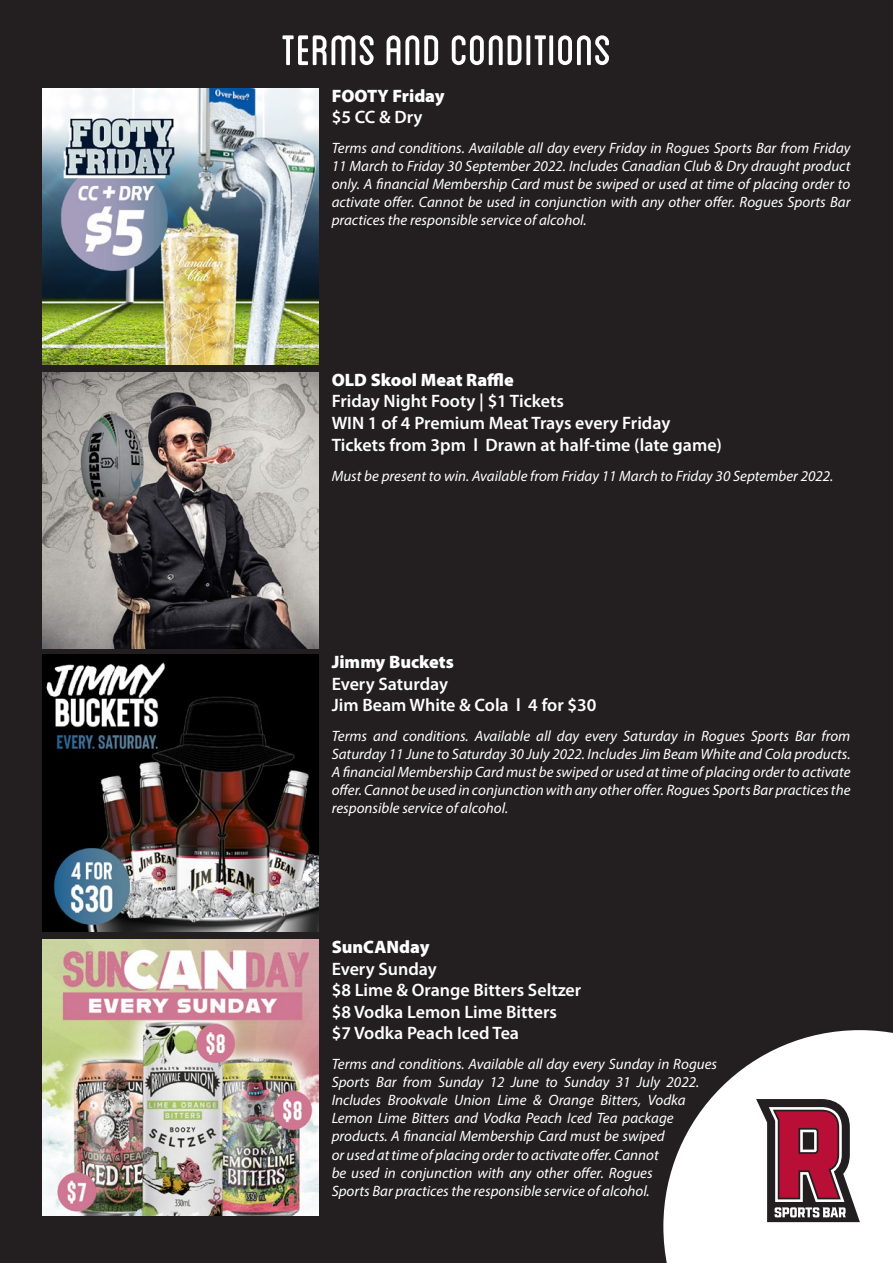
<style>
.page{position:relative;width:893px;height:1263px;background:#231f20}
.page>*{position:absolute;margin:0;border:0;box-sizing:border-box;transform-origin:0 0}
.t1{font:60px "Blanch Caps";color:#fff}
.t2{font:600 18px "Myriad Pro";color:#fff}
.t3{font:900 18px "Myriad Pro";color:#fff}
.t4{font:italic 15px/18px "Myriad Pro";color:#fff;text-align:justify}
</style>
<div class="page">
<svg style="left:663px;top:1030px;width:230px;height:233px;fill:#fff"></svg>
<svg style="left:756px;top:1099px;width:104px;height:123px"></svg>
<img style="left:43px;top:88px;width:276px;height:276px">
<img style="left:43px;top:655px;width:276px;height:276px">
<img style="left:43px;top:939px;width:276px;height:277px">
<img style="left:43px;top:372px;width:276px;height:277px">
<p class="t1" style="left:281px;top:23px;width:332px">Terms and Conditions</p>
<p class="t3" style="left:332px;top:83px;width:115px">FOOTY Friday</p>
<p class="t2" style="left:332px;top:106px;width:92px">$5 CC &amp; Dry</p>
<p class="t4" style="left:332px;top:139px;width:520px">Terms and conditions. Available all day every Friday in Rogues Sports Bar from Friday 11 March to Friday 30 September 2022. Includes Canadian Club &amp; Dry draught product only. A financial Membership Card must be swiped or used at time of placing order to activate offer. Cannot be used in conjunction with any other offer. Rogues Sports Bar practices the responsible service of alcohol.</p>
<p class="t3" style="left:332px;top:368px;width:184px">OLD Skool Meat Raffle</p>
<p class="t2" style="left:332px;top:390px;width:234px">Friday Night Footy | $1 Tickets</p>
<p class="t2" style="left:332px;top:411px;width:340px">WIN 1 of 4 Premium Meat Trays every Friday</p>
<p class="t2" style="left:332px;top:433px;width:392px">Tickets from 3pm l Drawn at half-time (late game)</p>
<p class="t4" style="left:332px;top:466px;width:503px">Must be present to win. Available from Friday 11 March to Friday 30 September 2022.</p>
<p class="t3" style="left:332px;top:650px;width:124px">Jimmy Buckets</p>
<p class="t2" style="left:332px;top:672px;width:118px">Every Saturday</p>
<p class="t2" style="left:332px;top:694px;width:266px">Jim Beam White &amp; Cola l 4 for $30</p>
<p class="t4" style="left:332px;top:727px;width:520px">Terms and conditions. Available all day every Saturday in Rogues Sports Bar from Saturday 11 June to Saturday 30 July 2022. Includes Jim Beam White and Cola products.<br>A financial Membership Card must be swiped or used at time of placing order to activate offer. Cannot be used in conjunction with any other offer. Rogues Sports Bar practices the responsible service of alcohol.</p>
<p class="t3" style="left:332px;top:935px;width:99px">SunCANday</p>
<p class="t2" style="left:332px;top:957px;width:107px">Every Sunday</p>
<p class="t2" style="left:332px;top:979px;width:251px">$8 Lime &amp; Orange Bitters Seltzer</p>
<p class="t2" style="left:332px;top:1000px;width:227px">$8 Vodka Lemon Lime Bitters</p>
<p class="t2" style="left:332px;top:1022px;width:189px">$7 Vodka Peach Iced Tea</p>
<p class="t4" style="left:332px;top:1055px;width:387px;text-align:left">Terms and conditions. Available all day every Sunday in Rogues Sports Bar from Sunday 12 June to Sunday 31 July 2022.<br>Includes Brookvale Union Lime &amp; Orange Bitters, Vodka Lemon Lime Bitters and Vodka Peach Iced Tea package products. A financial Membership Card must be swiped<br>or used at time of placing order to activate offer. Cannot<br>be used in conjunction with any other offer. Rogues<br>Sports Bar practices the responsible service of alcohol.</p>
</div>
